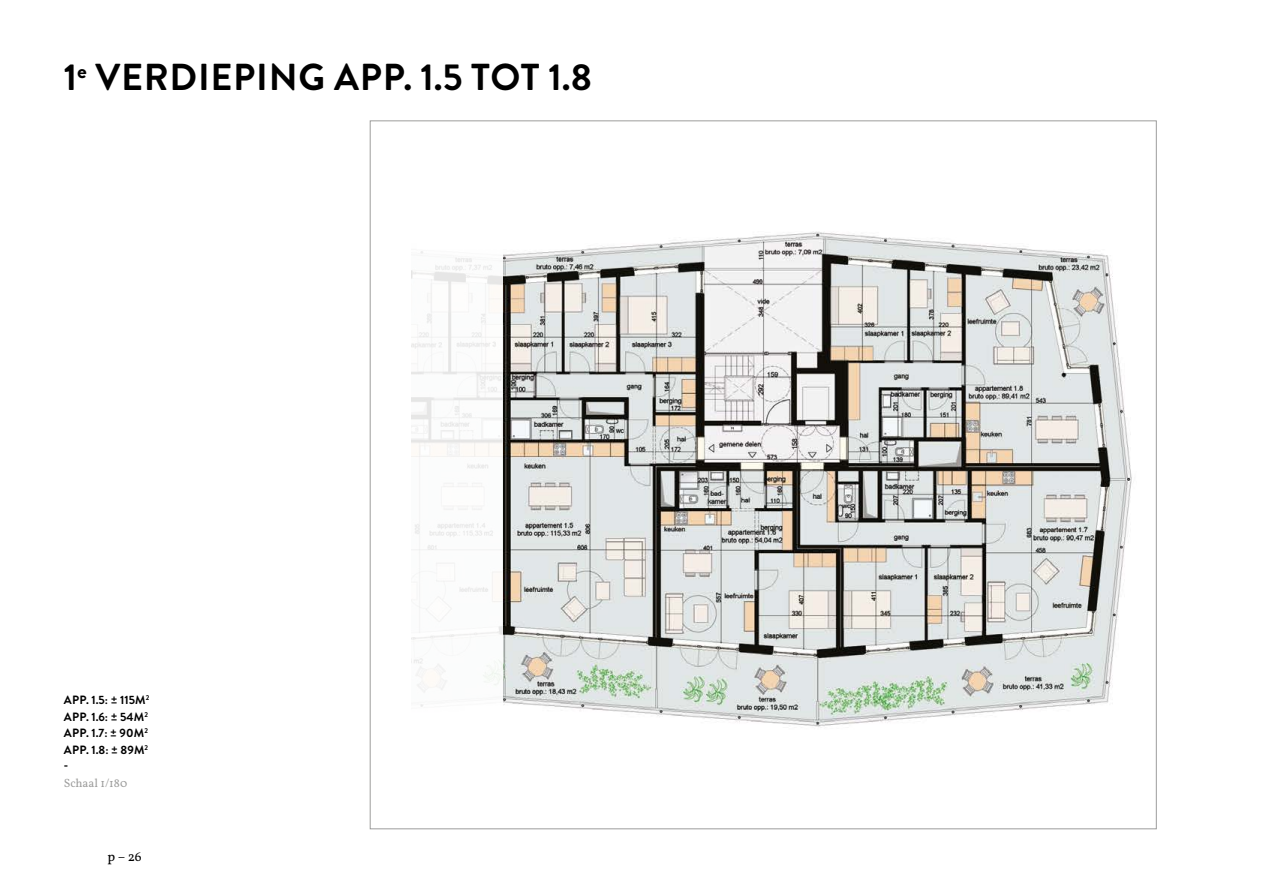
<style>
.page{position:relative;width:1263px;height:893px;background:#fff}
.page>*{position:absolute;margin:0;border:0;box-sizing:border-box;transform-origin:0 0}
.t1{font:700 37.5px "Brandon Grotesque";letter-spacing:.02em;color:#000}
.t2{font:13.5px "Vollkorn";color:#000}
.t3{font:700 12px/16.5px "Brandon Grotesque";letter-spacing:.005em;color:#000}
.t4{font:12px "Vollkorn";color:#9d9d9c}
</style>
<div class="page">
<img style="left:503px;top:231px;width:629px;height:496px">
<h1 class="t1" style="left:64px;top:51px;width:530px">1<sup>e</sup> VERDIEPING APP. 1.5 TOT 1.8</h1>
<p class="t3" style="left:64px;top:692px;width:87px">APP. 1.5: ± 115M<sup>2<br></sup>APP. 1.6: ± 54M<sup>2<br></sup>APP. 1.7: ± 90M<sup>2<br></sup>APP. 1.8: ± 89M<sup>2 </sup>-</p>
<p class="t4" style="left:64px;top:774px;width:65px">Schaal 1/180</p>
<p class="t2" style="left:107px;top:846px;width:36px">p – 26</p>
</div>
